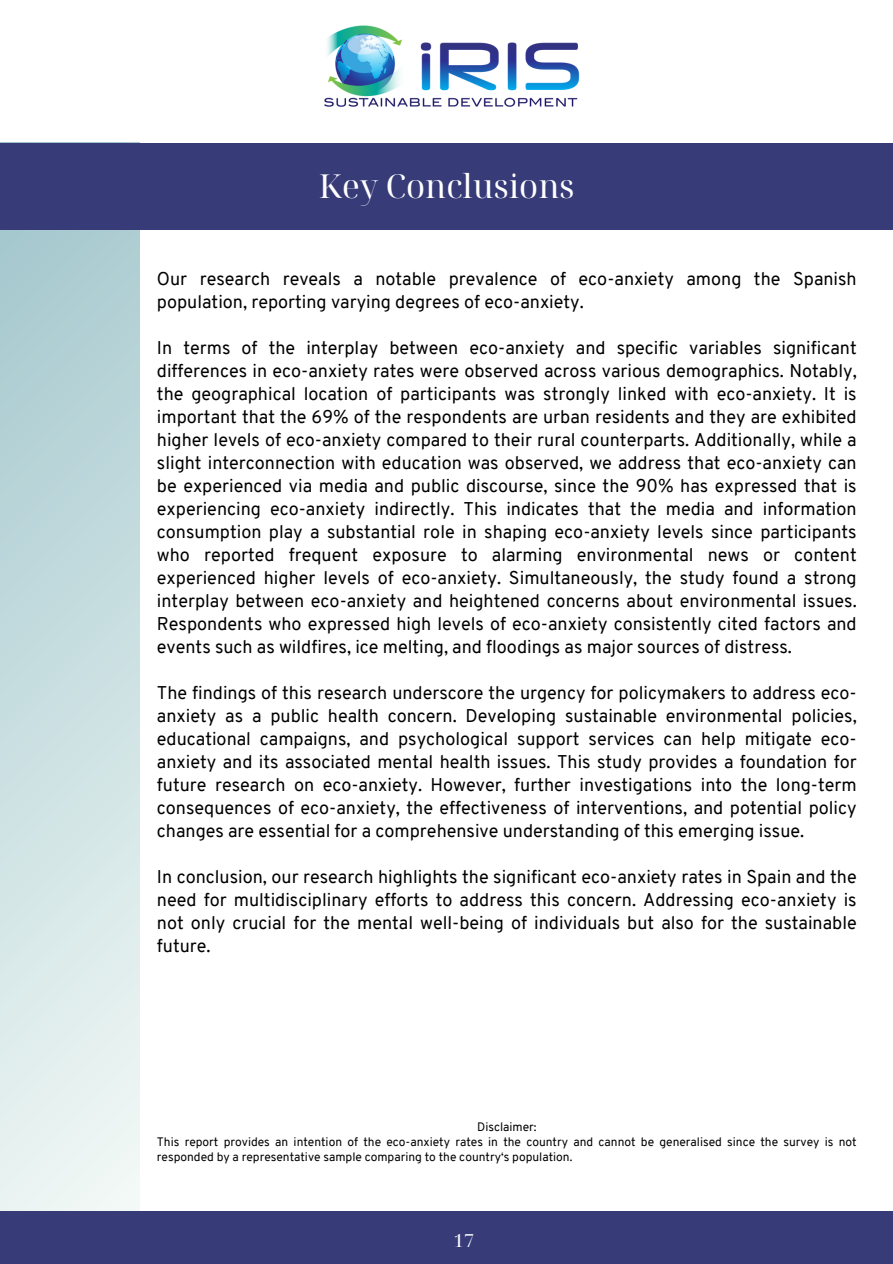
<style>
.page{position:relative;width:893px;height:1264px;background:#fff}
.page>*{position:absolute;margin:0;border:0;box-sizing:border-box;transform-origin:0 0}
.t1{font:33px "Noto Serif Display";color:#fff}
.t2{font:18px/23px "Overpass";color:#000001;text-align:justify}
.t3{font:18px "Noto Serif Display";color:#fff}
.t4{font:12px/15px "Overpass";color:#000001}
</style>
<div class="page">
<svg style="left:0;top:229px;width:139px;height:981px"></svg>
<div style="left:0;top:143px;width:892px;height:86px;background:#373c79"></div>
<img style="left:324px;top:25px;width:256px;height:82px">
<div style="left:0;top:1210px;width:892px;height:53px;background:#373c79"></div>
<p class="t1" style="left:319px;top:163px;width:257px">Key Conclusions</p>
<p class="t2" style="left:157px;top:269px;width:701px">Our research reveals a notable prevalence of eco-anxiety among the Spanish population, reporting varying degrees of eco-anxiety.</p>
<p class="t2" style="left:157px;top:338px;width:701px">In terms of the interplay between eco-anxiety and specific variables significant differences in eco-anxiety rates were observed across various demographics. Notably, the geographical location of participants was strongly linked with eco-anxiety. It is important that the 69% of the respondents are urban residents and they are exhibited higher levels of eco-anxiety compared to their rural counterparts. Additionally, while a slight interconnection with education was observed, we address that eco-anxiety can be experienced via media and public discourse, since the 90% has expressed that is experiencing eco-anxiety indirectly. This indicates that the media and information consumption play a substantial role in shaping eco-anxiety levels since participants who reported frequent exposure to alarming environmental news or content experienced higher levels of eco-anxiety. Simultaneously, the study found a strong interplay between eco-anxiety and heightened concerns about environmental issues.<br>Respondents who expressed high levels of eco-anxiety consistently cited factors and events such as wildfires, ice melting, and floodings as major sources of distress.</p>
<p class="t2" style="left:157px;top:683px;width:701px">The findings of this research underscore the urgency for policymakers to address eco&shy;anxiety as a public health concern. Developing sustainable environmental policies, educational campaigns, and psychological support services can help mitigate eco&shy;anxiety and its associated mental health issues. This study provides a foundation for future research on eco-anxiety. However, further investigations into the long-term consequences of eco-anxiety, the effectiveness of interventions, and potential policy changes are essential for a comprehensive understanding of this emerging issue.</p>
<p class="t2" style="left:157px;top:867px;width:701px">In conclusion, our research highlights the significant eco-anxiety rates in Spain and the need for multidisciplinary efforts to address this concern. Addressing eco-anxiety is not only crucial for the mental well-being of individuals but also for the sustainable future.</p>
<p class="t4" style="left:477px;top:1120px;width:61px">Disclaimer:</p>
<p class="t4" style="left:157px;top:1135px;width:701px">This report provides an intention of the eco-anxiety rates in the country and cannot be generalised since the survey is not responded by a representative sample comparing to the country‘s population.</p>
<p class="t3" style="left:454px;top:1227px;width:22px">17</p>
</div>
